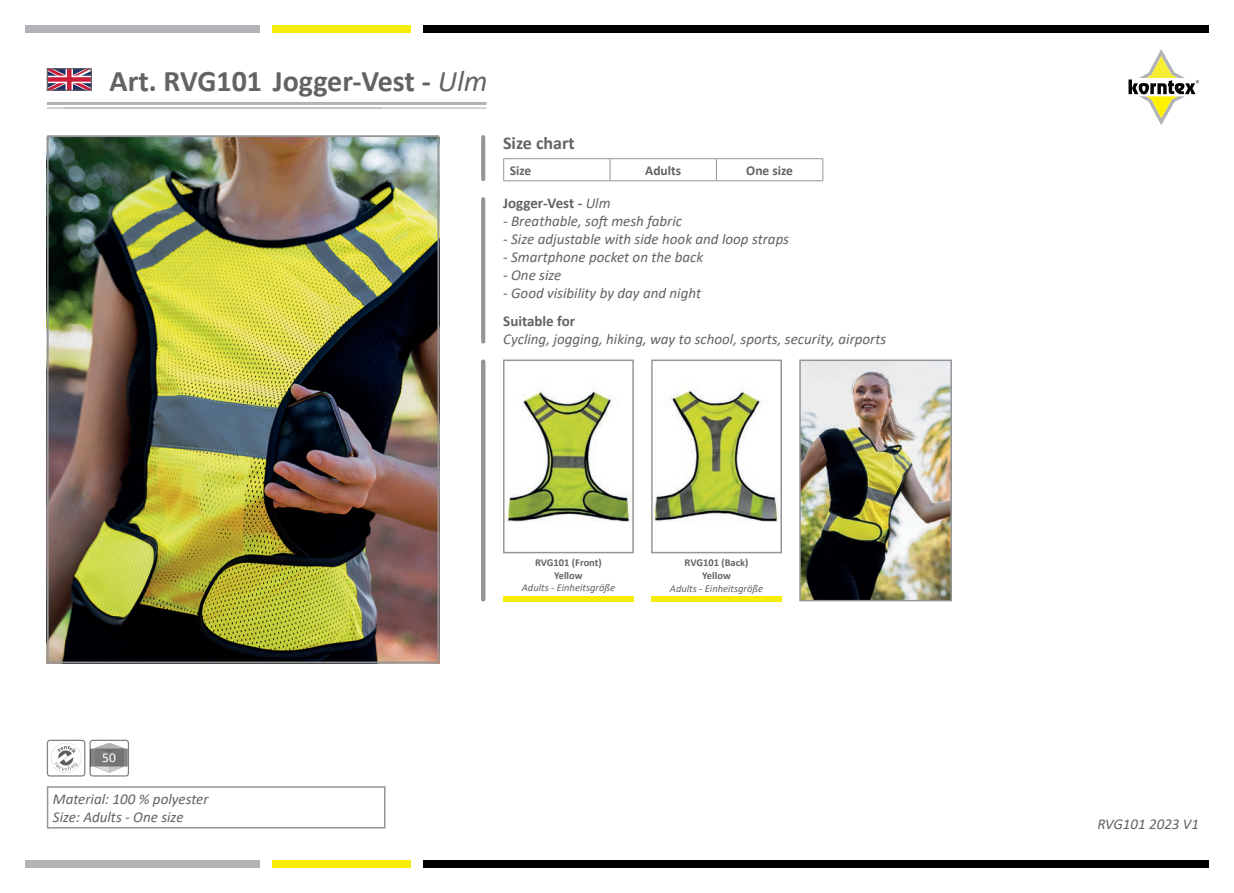
<style>
.page{position:relative;width:1234px;height:893px;background:#fff}
.page>*{position:absolute;margin:0;border:0;box-sizing:border-box;transform-origin:0 0}
.t1{font:700 30px "Calibri";color:#636366}
.t2{font:700 18px "Calibri";color:#636366}
.t3{font:italic 15px/18px "Calibri";color:#636366}
.t4{font:700 15px "Calibri";color:#636366}
.t5{font:700 13.5px "Calibri";color:#636366}
.t6{font:13.5px "Calibri";color:#fff}
.t7{font:italic 10.5px "Calibri";color:#636366}
.t8{font:700 10.5px/12.6px "Calibri";color:#636366;text-align:center}
.s1{font-weight:400;font-style:italic}
</style>
<div class="page">
<div style="left:423px;top:26px;width:785px;height:7px;background:#000001"></div>
<div style="left:26px;top:26px;width:234px;height:7px;background:#b2b3b7"></div>
<div style="left:272px;top:26px;width:138px;height:7px;background:#f5ec09"></div>
<div style="left:423px;top:860px;width:785px;height:7px;background:#000001"></div>
<div style="left:26px;top:860px;width:234px;height:7px;background:#b2b3b7"></div>
<div style="left:272px;top:860px;width:138px;height:7px;background:#f5ec09"></div>
<svg style="left:1128px;top:49px;width:70px;height:76px"></svg>
<img style="left:50px;top:138px;width:386px;height:522px">
<div style="left:47px;top:135px;width:392px;height:528px;border:2px solid #939598"></div>
<svg style="left:481px;top:137px;width:4px;height:42px"></svg>
<svg style="left:481px;top:199px;width:4px;height:143px"></svg>
<hr style="left:503px;top:158px;width:107px;height:1px;background:#939598">
<hr style="left:610px;top:158px;width:106px;height:1px;background:#939598">
<hr style="left:716px;top:158px;width:107px;height:1px;background:#939598">
<svg style="left:503px;top:159px;width:320px;height:21px"></svg>
<hr style="left:503px;top:180px;width:107px;height:1px;background:#939598">
<hr style="left:610px;top:180px;width:106px;height:1px;background:#939598">
<hr style="left:716px;top:180px;width:107px;height:1px;background:#939598">
<hr style="left:481px;top:362px;width:4px;height:237px;background:#939598">
<img style="left:506px;top:389px;width:124px;height:133px">
<div style="left:503px;top:360px;width:130px;height:193px;border:2px solid #939598"></div>
<img style="left:654px;top:384px;width:124px;height:138px">
<div style="left:651px;top:360px;width:130px;height:193px;border:2px solid #939598"></div>
<div style="left:503px;top:596px;width:130px;height:5px;background:#f5ec09"></div>
<div style="left:651px;top:596px;width:130px;height:5px;background:#f5ec09"></div>
<svg style="left:49px;top:70px;width:41px;height:19px"></svg>
<div style="left:47px;top:76px;width:45px;height:7px;background:#fff"></div>
<svg style="left:65px;top:70px;width:8px;height:19px"></svg>
<div style="left:47px;top:77px;width:45px;height:5px;background:#cb1e3b"></div>
<hr style="left:67px;top:68px;width:4px;height:23px;background:#cb1e3b">
<div style="left:47px;top:68px;width:45px;height:23px;border:1px solid #636366"></div>
<hr style="left:47px;top:102px;width:439px;height:3px;background:#b2b3b7">
<hr style="left:47px;top:107px;width:439px;height:2px;background:#b2b3b7">
<div style="left:47px;top:786px;width:338px;height:42px;border:2px solid #939598"></div>
<svg style="left:51px;top:743px;width:30px;height:30px"></svg>
<div style="left:47px;top:740px;width:38px;height:37px;border:1px solid #808285;border-radius:3px"></div>
<svg style="left:89px;top:740px;width:40px;height:37px"></svg>
<img style="left:802px;top:363px;width:146px;height:235px">
<div style="left:799px;top:360px;width:152px;height:241px;border:2px solid #939598"></div>
<h1 class="t1" style="left:109px;top:60px;width:379px">Art. RVG101 Jogger-Vest - <span class="s1">Ulm</span></h1>
<p class="t2" style="left:503px;top:130px;width:73px">Size chart</p>
<p class="t5" style="left:509px;top:161px;width:23px">Size</p>
<p class="t5" style="left:645px;top:161px;width:38px">Adults</p>
<p class="t5" style="left:746px;top:161px;width:48px">One size</p>
<p class="t4" style="left:503px;top:193px;width:109px">Jogger-Vest - <span class="s1">Ulm</span></p>
<p class="t3" style="left:503px;top:212px;width:180px">- Breathable, soft mesh fabric</p>
<p class="t3" style="left:503px;top:230px;width:287px">- Size adjustable with side hook and loop straps</p>
<p class="t3" style="left:503px;top:248px;width:201px">- Smartphone pocket on the back</p>
<p class="t3" style="left:503px;top:266px;width:60px">- One size</p>
<p class="t3" style="left:503px;top:284px;width:199px">- Good visibility by day and night</p>
<p class="t4" style="left:503px;top:310px;width:73px">Suitable for</p>
<p class="t3" style="left:503px;top:329px;width:384px">Cycling, jogging, hiking, way to school, sports, security, airports</p>
<p class="t6" style="left:102px;top:748px;width:15px">50</p>
<p class="t3" style="left:53px;top:789px;width:157px">Material: 100 % polyester<br>Size: Adults - One size</p>
<p class="t8" style="left:535px;top:556px;width:68px">RVG101 (Front)<br>Yellow</p>
<p class="t7" style="left:521px;top:581px;width:95px">Adults - Einheitsgröße</p>
<p class="t8" style="left:684px;top:556px;width:65px">RVG101 (Back)</p>
<p class="t7" style="left:669px;top:581px;width:95px">Adults - Einheitsgröße</p>
<p class="t8" style="left:702px;top:569px;width:30px">Yellow</p>
<p class="t3" style="left:1097px;top:814px;width:103px">RVG101 2023 V1</p>
</div>
